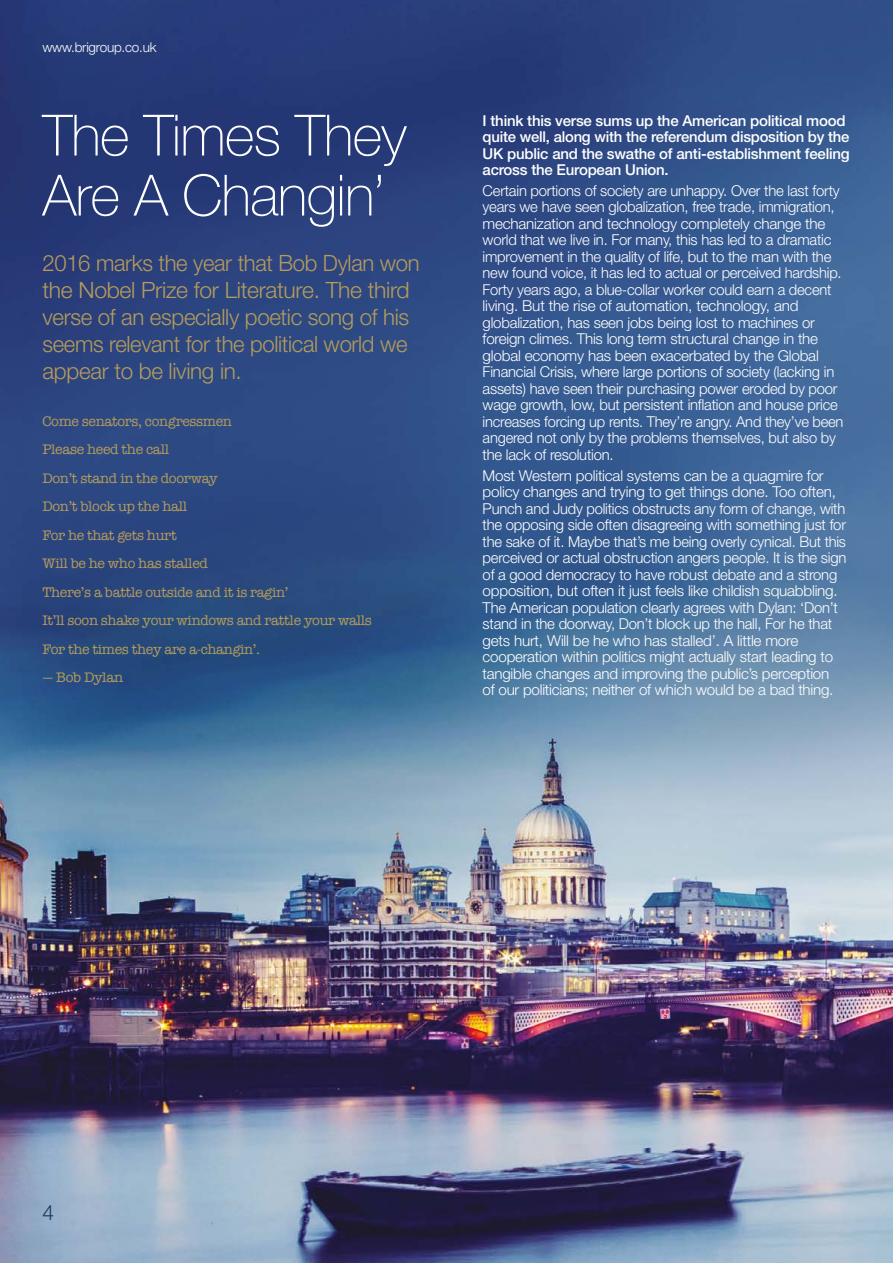
<style>
.page{position:relative;width:893px;height:1263px;background:#fff}
.page>*{position:absolute;margin:0;border:0;box-sizing:border-box;transform-origin:0 0}
.t1{font:100 57px/60px "Helvetica Neue LT Std";letter-spacing:-.015em;color:#fff}
.t2{font:300 22.5px/27px "Helvetica Neue LT Std";letter-spacing:-.015em;color:#b59c5b}
.t3{font:300 21px "Helvetica Neue LT Std";color:#1c3661}
.t4{font:300 15px/16.5px "Helvetica Neue LT Std";letter-spacing:-.015em;color:#fff}
.t5{font:500 15px/16.5px "Helvetica Neue LT Std";letter-spacing:-.015em;color:#fff}
.t6{font:14.25px/28.5px "American Typewriter";letter-spacing:-.025em;color:#b59c5b}
.t7{font:300 13.5px "Helvetica Neue LT Std";letter-spacing:-.015em;color:#fff}
</style>
<div class="page">
<img style="left:0;top:0;width:893px;height:1263px">
<p class="t7" style="left:43px;top:39px;width:116px">www.brigroup.co.uk</p>
<h1 class="t1" style="left:43px;top:105px;width:366px">The Times They<br>Are A Changin’</h1>
<h2 class="t2" style="left:43px;top:249px;width:379px">2016 marks the year that Bob Dylan won the Nobel Prize for Literature. The third verse of an especially poetic song of his seems relevant for the political world we appear to be living in.</h2>
<p class="t6" style="left:43px;top:406px;width:331px">Come senators, congressmen<br>Please heed the call<br>Don’t stand in the doorway<br>Don’t block up the hall<br>For he that gets hurt<br>Will be he who has stalled<br>There’s a battle outside and it is ragin’<br>It’ll soon shake your windows and rattle your walls<br>For the times they are a-changin’.</p>
<p class="t6" style="left:43px;top:663px;width:82px">— Bob Dylan</p>
<p class="t5" style="left:483px;top:112px;width:369px">I think this verse sums up the American political mood quite well, along with the referendum disposition by the UK public and the swathe of anti-establishment feeling across the European Union.</p>
<p class="t4" style="left:483px;top:182px;width:362px">Certain portions of society are unhappy. Over the last forty years we have seen globalization, free trade, immigration, mechanization and technology completely change the world that we live in. For many, this has led to a dramatic improvement in the quality of life, but to the man with the new found voice, it has led to actual or perceived hardship.<br>Forty years ago, a blue-collar worker could earn a decent living. But the rise of automation, technology, and globalization, has seen jobs being lost to machines or foreign climes. This long term structural change in the global economy has been exacerbated by the Global Financial Crisis, where large portions of society (lacking in assets) have seen their purchasing power eroded by poor wage growth, low, but persistent inflation and house price increases forcing up rents. They’re angry. And they’ve been angered not only by the problems themselves, but also by the lack of resolution.</p>
<p class="t4" style="left:483px;top:467px;width:365px">Most Western political systems can be a quagmire for policy changes and trying to get things done. Too often, Punch and Judy politics obstructs any form of change, with the opposing side often disagreeing with something just for the sake of it. Maybe that’s me being overly cynical. But this perceived or actual obstruction angers people. It is the sign of a good democracy to have robust debate and a strong opposition, but often it just feels like childish squabbling.<br>The American population clearly agrees with Dylan: ‘Don’t stand in the doorway, Don’t block up the hall, For he that gets hurt, Will be he who has stalled’. A little more cooperation within politics might actually start leading to tangible changes and improving the public’s perception<br>of our politicians; neither of which would be a bad thing.</p>
<h3 class="t3" style="left:43px;top:1200px;width:13px">4</h3>
</div>
